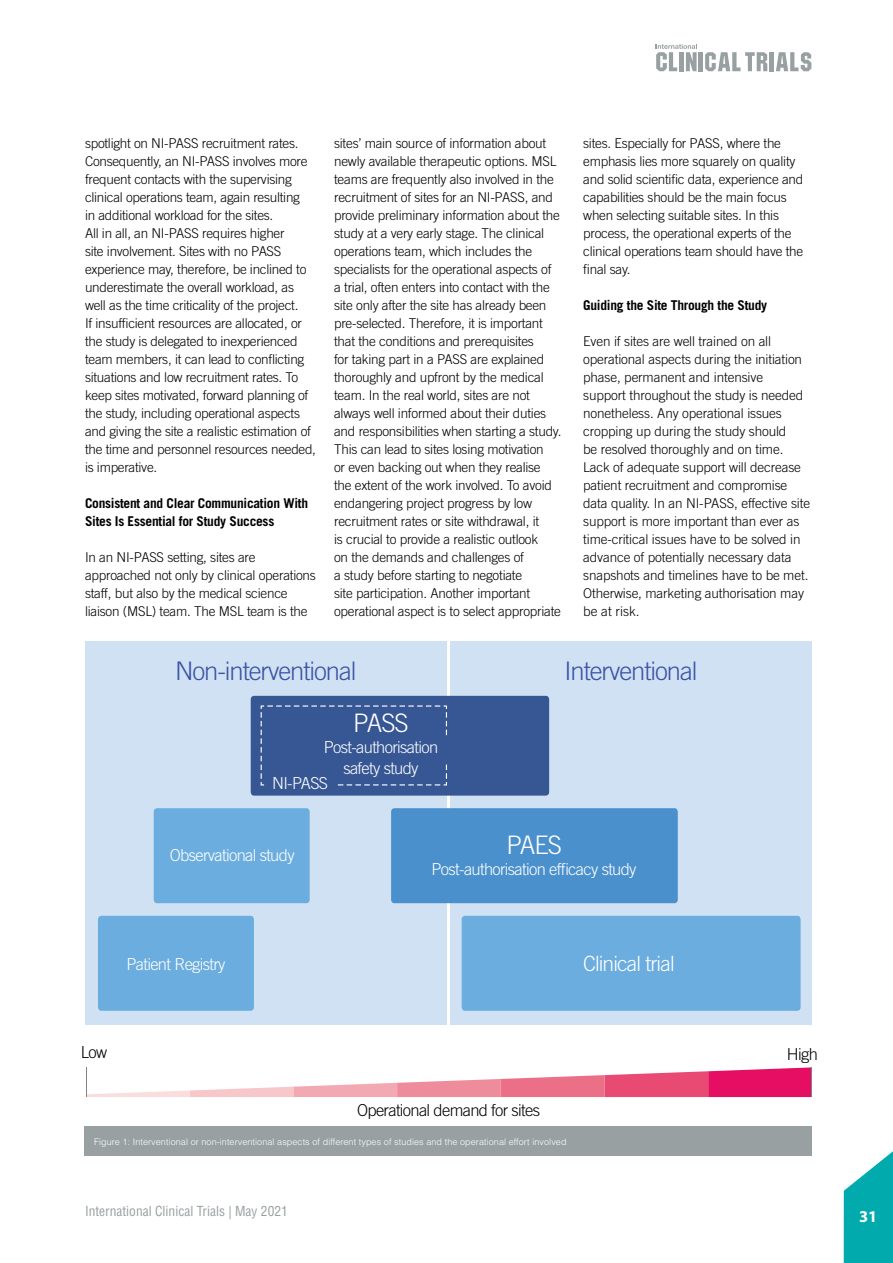
<style>
.page{position:relative;width:893px;height:1263px;background:#fff}
.page>*{position:absolute;margin:0;border:0;box-sizing:border-box;transform-origin:0 0}
.t1{font:300 25.5px "Trade Gothic LT Std";letter-spacing:-.04em;color:#3953a4}
.t2{font:300 25.5px "Trade Gothic LT Std";letter-spacing:-.04em;color:#fff}
.t3{font:300 21px "Trade Gothic LT Std";letter-spacing:-.04em;color:#fff}
.t4{font:300 16.5px/21px "Trade Gothic LT Std";letter-spacing:-.04em;color:#fff;text-align:center}
.t5{font:300 16.5px "Trade Gothic LT Std";letter-spacing:-.04em;color:#000}
.t6{font:700 16.5px "Myriad Pro";color:#fff}
.t7{font:300 13.5px/18px "Trade Gothic LT Std";letter-spacing:-.02em;color:#000}
.t8{font:700 13.5px/18px "Trade Gothic LT Std";letter-spacing:-.02em;color:#000}
.t9{font:condensed 13.5px "Helvetica";color:#99a0a2}
.t10{font:300 9px "Helvetica LT Std";letter-spacing:.01em;color:#fff}
</style>
<div class="page">
<svg style="left:656px;top:44px;width:41px;height:27px"></svg>
<hr style="left:699px;top:52px;width:4px;height:19px;background:#99a0a2">
<svg style="left:705px;top:52px;width:62px;height:19px"></svg>
<div style="left:769px;top:52px;width:5px;height:19px;background:#99a0a2"></div>
<svg style="left:776px;top:52px;width:35px;height:19px"></svg>
<div style="left:84px;top:1127px;width:728px;height:29px;background:#99a0a2"></div>
<svg style="left:844px;top:1151px;width:49px;height:112px"></svg>
<div style="left:85px;top:641px;width:362px;height:383px;background:#d0e1f4"></div>
<div style="left:450px;top:641px;width:362px;height:383px;background:#d0e1f4"></div>
<svg style="left:87px;top:1067px;width:724px;height:30px"></svg>
<hr style="left:86px;top:1067px;width:1px;height:30px;background:#808285">
<hr style="left:811px;top:1067px;width:1px;height:30px;background:#808285">
<div style="left:462px;top:916px;width:339px;height:95px;background:#6caddf;border-radius:3px"></div>
<div style="left:154px;top:808px;width:156px;height:95px;background:#6caddf;border-radius:3px"></div>
<div style="left:98px;top:916px;width:156px;height:95px;background:#6caddf;border-radius:3px"></div>
<div style="left:391px;top:808px;width:287px;height:95px;background:#4a90cc;border-radius:3px"></div>
<div style="left:251px;top:696px;width:298px;height:100px;background:#365694"></div>
<p class="t7" style="left:85px;top:134px;width:233px">spotlight on NI-PASS recruitment rates.<br>Consequently, an NI-PASS involves more frequent contacts with the supervising clinical operations team, again resulting<br>in additional workload for the sites.<br>All in all, an NI-PASS requires higher<br>site involvement. Sites with no PASS experience may, therefore, be inclined to underestimate the overall workload, as well as the time criticality of the project.<br>If insufficient resources are allocated, or the study is delegated to inexperienced team members, it can lead to conflicting situations and low recruitment rates. To keep sites motivated, forward planning of the study, including operational aspects and giving the site a realistic estimation of the time and personnel resources needed, is imperative.</p>
<p class="t8" style="left:85px;top:494px;width:225px">Consistent and Clear Communication With<br>Sites Is Essential for Study Success</p>
<p class="t7" style="left:85px;top:548px;width:232px">In an NI-PASS setting, sites are approached not only by clinical operations staff, but also by the medical science liaison (MSL) team. The MSL team is the</p>
<p class="t7" style="left:334px;top:134px;width:229px">sites’ main source of information about newly available therapeutic options. MSL teams are frequently also involved in the recruitment of sites for an NI-PASS, and provide preliminary information about the study at a very early stage. The clinical operations team, which includes the specialists for the operational aspects of a trial, often enters into contact with the site only after the site has already been pre-selected. Therefore, it is important that the conditions and prerequisites<br>for taking part in a PASS are explained thoroughly and upfront by the medical team. In the real world, sites are not always well informed about their duties and responsibilities when starting a study.<br>This can lead to sites losing motivation<br>or even backing out when they realise the extent of the work involved. To avoid endangering project progress by low recruitment rates or site withdrawal, it<br>is crucial to provide a realistic outlook<br>on the demands and challenges of<br>a study before starting to negotiate<br>site participation. Another important operational aspect is to select appropriate</p>
<p class="t7" style="left:583px;top:134px;width:222px">sites. Especially for PASS, where the emphasis lies more squarely on quality and solid scientific data, experience and capabilities should be the main focus when selecting suitable sites. In this process, the operational experts of the clinical operations team should have the final say.</p>
<p class="t8" style="left:583px;top:296px;width:185px">Guiding the Site Through the Study</p>
<p class="t7" style="left:583px;top:332px;width:228px">Even if sites are well trained on all operational aspects during the initiation phase, permanent and intensive<br>support throughout the study is needed nonetheless. Any operational issues cropping up during the study should<br>be resolved thoroughly and on time.<br>Lack of adequate support will decrease patient recruitment and compromise data quality. In an NI-PASS, effective site support is more important than ever as time-critical issues have to be solved in advance of potentially necessary data snapshots and timelines have to be met.<br>Otherwise, marketing authorisation may be at risk.</p>
<h1 class="t1" style="left:175px;top:656px;width:183px">Non-interventional</h1>
<h1 class="t2" style="left:353px;top:708px;width:57px">PASS</h1>
<p class="t4" style="left:324px;top:737px;width:116px">Post-authorisation safety study</p>
<p class="t4" style="left:272px;top:772px;width:57px">NI-PASS</p>
<h1 class="t1" style="left:564px;top:656px;width:135px">Interventional</h1>
<p class="t4" style="left:170px;top:844px;width:126px">Observational study</p>
<h1 class="t2" style="left:506px;top:829px;width:57px">PAES</h1>
<p class="t4" style="left:432px;top:858px;width:207px">Post-authorisation efficacy study</p>
<p class="t4" style="left:126px;top:953px;width:101px">Patient Registry</p>
<h2 class="t3" style="left:583px;top:951px;width:93px">Clinical trial</h2>
<p class="t5" style="left:81px;top:1042px;width:28px">Low</p>
<p class="t5" style="left:787px;top:1044px;width:33px">High</p>
<p class="t5" style="left:357px;top:1101px;width:184px">Operational demand for sites</p>
<p class="t10" style="left:94px;top:1136px;width:474px">Figure 1: Interventional or non-interventional aspects of different types of studies and the operational effort involved</p>
<p class="t9" style="left:85px;top:1202px;width:204px">International Clinical Trials | May 2021</p>
<p class="t6" style="left:859px;top:1207px;width:20px">31</p>
</div>
